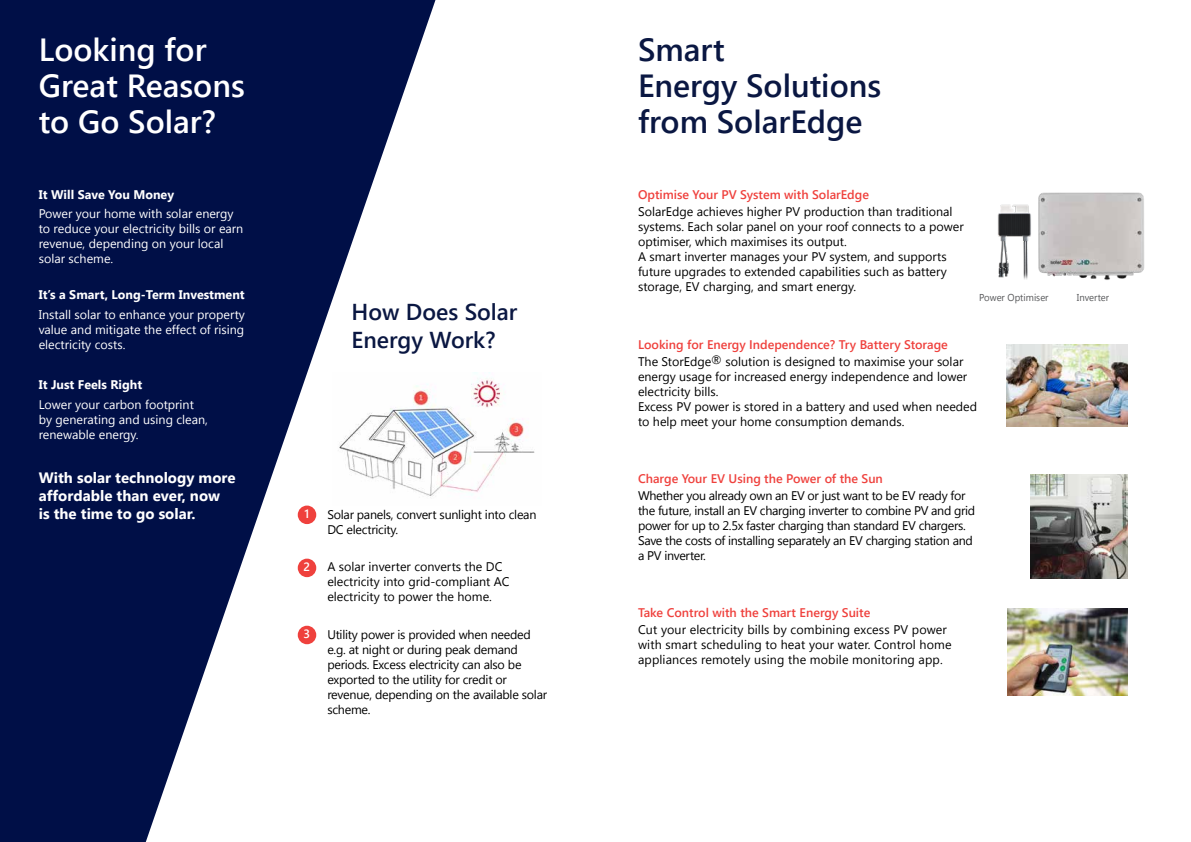
<style>
.page{position:relative;width:1191px;height:842px;background:#fff}
.page>*{position:absolute;margin:0;border:0;box-sizing:border-box;transform-origin:0 0}
.t1{font:600 32px/36px "Segoe UI";color:#0a1742}
.t2{font:600 32px/36px "Segoe UI";color:#fff}
.t3{font:600 23px/27.6px "Segoe UI";color:#0a1742}
.t4{font:700 15px/18px "Segoe UI";color:#fff}
.t5{font:12.5px/15px "Segoe UI";color:#000}
.t6{font:12.5px/15px "Segoe UI";color:#fff}
.t7{font:12.5px/15px "Segoe UI";letter-spacing:-.025em;color:#000}
.t8{font:12.5px/15px "Segoe UI";letter-spacing:-.02em;color:#000}
.t9{font:600 12.5px "Segoe UI";color:#ef413d}
.t10{font:700 12.5px "Segoe UI";color:#fff}
.t11{font:600 12px "Segoe UI";color:#fff}
.t12{font:10px "Segoe UI";color:#58595b;scale:.95 1}
.s1{font-weight:600;color:#ef413d}
</style>
<div class="page">
<img style="left:1007px;top:608px;width:120px;height:87px">
<img style="left:1006px;top:344px;width:121px;height:83px">
<svg style="left:0;top:0;width:435px;height:842px;fill:#000f47"></svg>
<img style="left:332px;top:372px;width:203px;height:134px">
<div style="left:298px;top:506px;width:18px;height:18px;background:#ef413d;border-radius:50%"></div>
<div style="left:298px;top:559px;width:18px;height:18px;background:#ef413d;border-radius:50%"></div>
<div style="left:298px;top:626px;width:18px;height:18px;background:#ef413d;border-radius:50%"></div>
<img style="left:1030px;top:474px;width:97px;height:104px">
<img style="left:1038px;top:192px;width:107px;height:88px">
<img style="left:997px;top:204px;width:34px;height:76px">
<h1 class="t2" style="left:39px;top:31px;width:208px">Looking for<br>Great Reasons to Go Solar?</h1>
<p class="t10" style="left:39px;top:186px;width:137px">It Will Save You Money</p>
<p class="t6" style="left:39px;top:205px;width:206px">Power your home with solar energy to reduce your electricity bills or earn revenue, depending on your local solar scheme.</p>
<p class="t10" style="left:39px;top:286px;width:207px">It’s a Smart, Long-Term Investment</p>
<p class="t6" style="left:39px;top:307px;width:208px;text-align:justify">Install solar to enhance your property value and mitigate the effect of rising electricity costs.</p>
<p class="t10" style="left:39px;top:375px;width:105px">It Just Feels Right</p>
<p class="t6" style="left:39px;top:396px;width:171px">Lower your carbon footprint by generating and using clean, renewable energy.</p>
<p class="t4" style="left:39px;top:468px;width:198px">With solar technology more affordable than ever, now<br>is the time to go solar.</p>
<h2 class="t3" style="left:351px;top:298px;width:167px">How Does Solar<br>Energy Work?</h2>
<p class="t11" style="left:304px;top:504px;width:6px">1</p>
<p class="t11" style="left:303px;top:557px;width:8px">2</p>
<p class="t11" style="left:303px;top:624px;width:8px">3</p>
<p class="t8" style="left:327px;top:506px;width:211px">Solar panels, convert sunlight into clean<br>DC electricity.</p>
<p class="t5" style="left:327px;top:559px;width:184px">A solar inverter converts the DC electricity into grid-compliant AC electricity to power the home.</p>
<p class="t8" style="left:327px;top:626px;width:221px">Utility power is provided when needed e.g. at night or during peak demand periods. Excess electricity can also be exported to the utility for credit or revenue, depending on the available solar scheme.</p>
<h1 class="t1" style="left:638px;top:31px;width:245px">Smart<br>Energy Solutions from SolarEdge</h1>
<p class="t9" style="left:638px;top:185px;width:232px">Optimise Your PV System with SolarEdge</p>
<p class="t5" style="left:638px;top:204px;width:327px">SolarEdge achieves higher PV production than traditional systems. Each solar panel on your roof connects to a power optimiser, which maximises its output.<br>A smart inverter manages your PV system, and supports future upgrades to extended capabilities such as battery storage, EV charging, and smart energy.</p>
<p class="t12" style="left:979px;top:291px;width:74px">Power Optimiser</p>
<p class="t12" style="left:1076px;top:291px;width:36px">Inverter</p>
<p class="t5" style="left:638px;top:335px;width:327px;line-height:17px"><span class="s1">Looking for Energy Independence? Try Battery Storage<br></span>The StorEdge<sup>®</sup> solution is designed to maximise your solar</p>
<p class="t5" style="left:638px;top:368px;width:341px">energy usage for increased energy independence and lower electricity bills.<br>Excess PV power is stored in a battery and used when needed to help meet your home consumption demands.</p>
<p class="t9" style="left:638px;top:468px;width:246px">Charge Your EV Using the Power of the Sun</p>
<p class="t7" style="left:638px;top:487px;width:339px">Whether you already own an EV or just want to be EV ready for the future, install an EV charging inverter to combine PV and grid power for up to 2.5x faster charging than standard EV chargers.<br>Save the costs of installing separately an EV charging station and a PV inverter.</p>
<p class="t9" style="left:638px;top:602px;width:234px">Take Control with the Smart Energy Suite</p>
<p class="t5" style="left:638px;top:621px;width:315px">Cut your electricity bills by combining excess PV power with smart scheduling to heat your water. Control home appliances remotely using the mobile monitoring app.</p>
</div>
